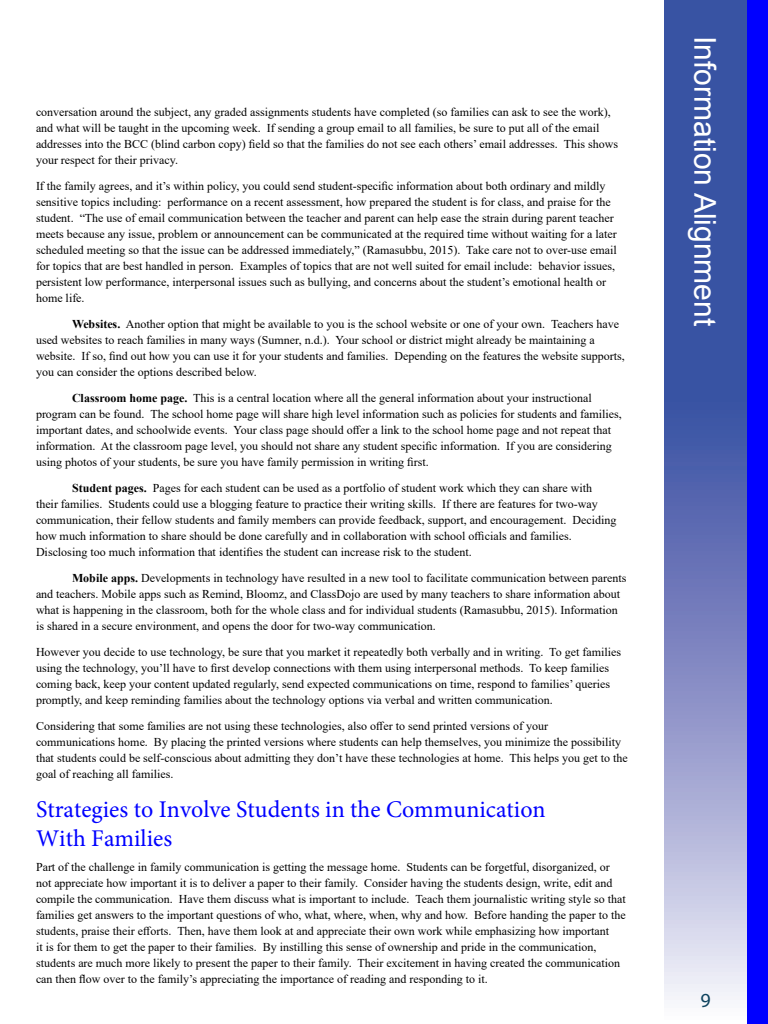
<style>
.page{position:relative;width:768px;height:1024px;background:#fff}
.page>*{position:absolute;margin:0;border:0;box-sizing:border-box;transform-origin:0 0}
.t1{font:30px "Arial";color:#fff}
.Subhead_New{font:24px/28.8px "Minion Pro";color:#00f}
.t2{font:20px "Myriad Pro";color:#0e435e}
.Body_Copy{font:12px/16px "Times New Roman";color:#000}
.s1{font-weight:700}
</style>
<div class="page">
<svg style="left:664px;top:0;width:83px;height:1000px;background:#6c7cba"></svg>
<div style="left:747px;top:0;width:21px;height:1024px;background:#00f"></div>
<p class="Body_Copy" style="left:36px;top:104px;width:584px">conversation around the subject, any graded assignments students have completed (so families can ask to see the work), and what will be taught in the upcoming week. If sending a group email to all families, be sure to put all of the email addresses into the BCC (blind carbon copy) field so that the families do not see each others’ email addresses. This shows your respect for their privacy.</p>
<p class="Body_Copy" style="left:36px;top:178px;width:582px">If the family agrees, and it’s within policy, you could send student-specific information about both ordinary and mildly sensitive topics including: performance on a recent assessment, how prepared the student is for class, and praise for the student. “The use of email communication between the teacher and parent can help ease the strain during parent teacher meets because any issue, problem or announcement can be communicated at the required time without waiting for a later scheduled meeting so that the issue can be addressed immediately,” (Ramasubbu, 2015). Take care not to over-use email for topics that are best handled in person. Examples of topics that are not well suited for email include: behavior issues, persistent low performance, interpersonal issues such as bullying, and concerns about the student’s emotional health or home life.</p>
<p class="Body_Copy" style="left:36px;top:316px;width:590px;text-indent:36px"><span class="s1">Websites.</span> Another option that might be available to you is the school website or one of your own. Teachers have used websites to reach families in many ways (Sumner, n.d.). Your school or district might already be maintaining a website. If so, find out how you can use it for your students and families. Depending on the features the website supports, you can consider the options described below.</p>
<p class="Body_Copy" style="left:36px;top:390px;width:587px;text-indent:36px"><span class="s1">Classroom home page.</span> This is a central location where all the general information about your instructional program can be found. The school home page will share high level information such as policies for students and families, important dates, and schoolwide events. Your class page should offer a link to the school home page and not repeat that information. At the classroom page level, you should not share any student specific information. If you are considering using photos of your students, be sure you have family permission in writing first.</p>
<p class="Body_Copy" style="left:36px;top:480px;width:582px;text-indent:36px"><span class="s1">Student pages.</span> Pages for each student can be used as a portfolio of student work which they can share with their families. Students could use a blogging feature to practice their writing skills. If there are features for two-way communication, their fellow students and family members can provide feedback, support, and encouragement. Deciding how much information to share should be done carefully and in collaboration with school officials and families.<br>Disclosing too much information that identifies the student can increase risk to the student.</p>
<p class="Body_Copy" style="left:36px;top:570px;width:592px;text-indent:36px"><span class="s1">Mobile apps.</span> Developments in technology have resulted in a new tool to facilitate communication between parents and teachers. Mobile apps such as Remind, Bloomz, and ClassDojo are used by many teachers to share information about what is happening in the classroom, both for the whole class and for individual students (Ramasubbu, 2015). Information is shared in a secure environment, and opens the door for two-way communication.</p>
<p class="Body_Copy" style="left:36px;top:644px;width:587px">However you decide to use technology, be sure that you market it repeatedly both verbally and in writing. To get families using the technology, you’ll have to first develop connections with them using interpersonal methods. To keep families coming back, keep your content updated regularly, send expected communications on time, respond to families’ queries promptly, and keep reminding families about the technology options via verbal and written communication.</p>
<p class="Body_Copy" style="left:36px;top:718px;width:593px">Considering that some families are not using these technologies, also offer to send printed versions of your communications home. By placing the printed versions where students can help themselves, you minimize the possibility that students could be self-conscious about admitting they don’t have these technologies at home. This helps you get to the goal of reaching all families.</p>
<p class="Subhead_New" style="left:36px;top:795px;width:511px">Strategies to Involve Students in the Communication<br>With Families</p>
<p class="Body_Copy" style="left:36px;top:859px;width:591px">Part of the challenge in family communication is getting the message home. Students can be forgetful, disorganized, or not appreciate how important it is to deliver a paper to their family. Consider having the students design, write, edit and compile the communication. Have them discuss what is important to include. Teach them journalistic writing style so that families get answers to the important questions of who, what, where, when, why and how. Before handing the paper to the students, praise their efforts. Then, have them look at and appreciate their own work while emphasizing how important<br>it is for them to get the paper to their families. By instilling this sense of ownership and pride in the communication, students are much more likely to present the paper to their family. Their excitement in having created the communication can then flow over to the family’s appreciating the importance of reading and responding to it.</p>
<h1 class="t1" style="left:726px;top:36px;width:292px;rotate:90deg">Information Alignment</h1>
<h3 class="t2" style="left:700px;top:988px;width:12px">9</h3>
</div>
